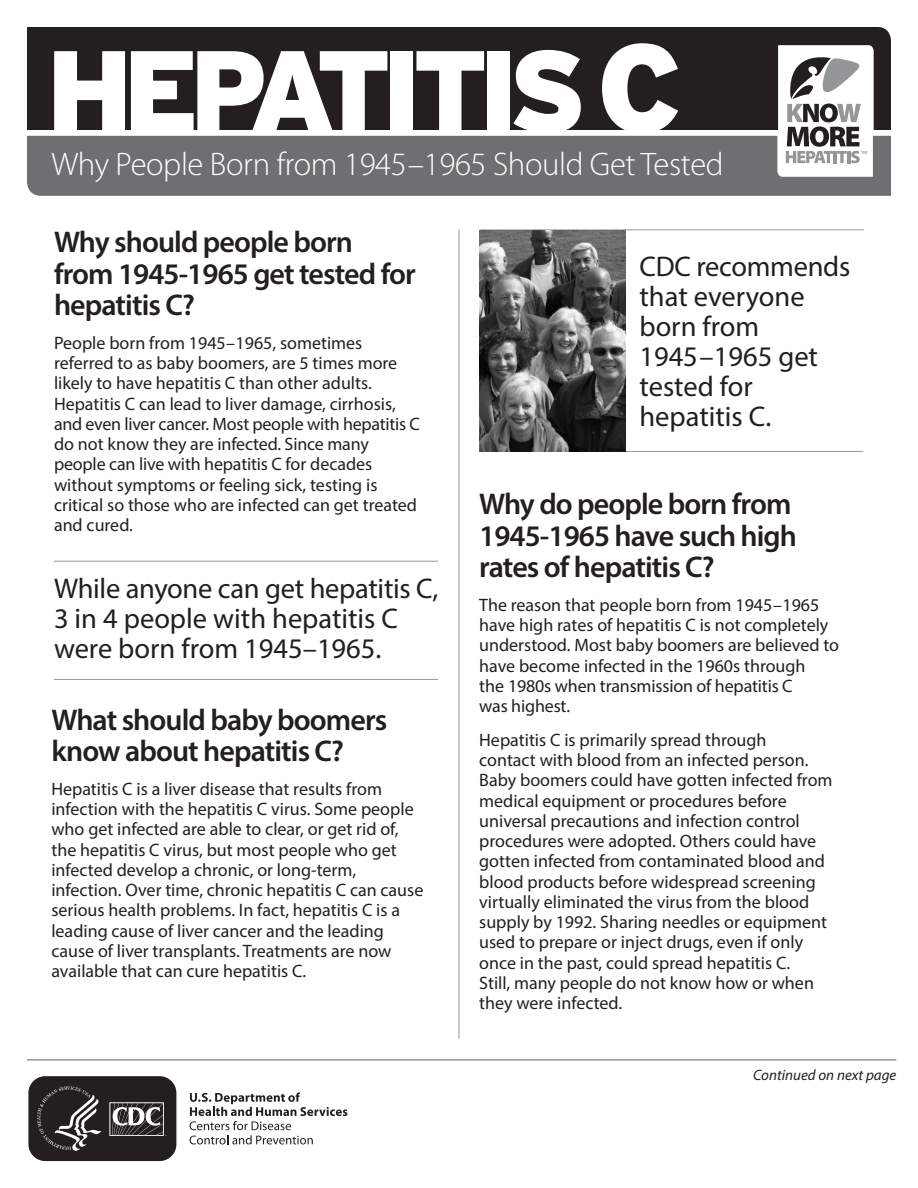
<style>
.page{position:relative;width:918px;height:1188px;background:#fff}
.page>*{position:absolute;margin:0;border:0;box-sizing:border-box;transform-origin:0 0}
.t1{font:900 115.35px "Interstate";letter-spacing:-.09em;color:#fff}
.t2{font:300 32.7px "Myriad Pro";letter-spacing:-.01em;color:#fff}
.t3{font:600 30px/31.5px "Myriad Pro";letter-spacing:-.03em;color:#231f20}
.body_text{font:28.5px/30px "Myriad Pro";color:#231f20}
.body_text-2{font:18px/20.2px "Myriad Pro";color:#231f20}
.body_text-3{font:italic 15px "Myriad Pro";color:#231f20}
.s1{font-size:124.65px}
</style>
<div class="page">
<hr style="left:459px;top:230px;width:1px;height:809px;background:#949698">
<hr style="left:27px;top:1059px;width:869px;height:2px;background:#949698">
<div style="left:27px;top:136px;width:864px;height:60px;background:#6d6f71"></div>
<div style="left:27px;top:27px;width:864px;height:103px;background:#231f20"></div>
<hr style="left:54px;top:561px;width:384px;height:1px;background:#949698">
<hr style="left:54px;top:679px;width:384px;height:1px;background:#949698">
<hr style="left:480px;top:230px;width:384px;height:1px;background:#949698">
<hr style="left:479px;top:451px;width:384px;height:1px;background:#949698">
<svg style="left:786px;top:57px;width:81px;height:106px"></svg>
<img style="left:479px;top:230px;width:146px;height:222px">
<svg style="left:190px;top:1092px;width:157px;height:52px"></svg>
<svg style="left:28px;top:1076px;width:149px;height:86px;background:#423e3f"></svg>
<h1 class="t1" style="left:46px;top:25px;width:638px">HEP TITIS <span class="s1">C</span></h1>
<h1 class="t2" style="left:51px;top:144px;width:674px">Why People Born from 1945–1965 Should Get Tested</h1>
<h1 class="t1" style="left:248px;top:25px;width:89px">A</h1>
<h2 class="t3" style="left:54px;top:225px;width:363px">Why should people born from 1945-1965 get tested for hepatitis C?</h2>
<p class="body_text-2" style="left:54px;top:332px;width:367px">People born from 1945–1965, sometimes referred to as baby boomers, are 5 times more likely to have hepatitis C than other adults.<br>Hepatitis C can lead to liver damage, cirrhosis, and even liver cancer. Most people with hepatitis C do not know they are infected. Since many people can live with hepatitis C for decades without symptoms or feeling sick, testing is critical so those who are infected can get treated and cured.</p>
<p class="body_text" style="left:54px;top:573px;width:386px">While anyone can get hepatitis C,<br>3 in 4 people with hepatitis C were born from 1945–1965.</p>
<h2 class="t3" style="left:51px;top:703px;width:337px">What should baby boomers know about hepatitis C?</h2>
<p class="body_text-2" style="left:51px;top:778px;width:373px">Hepatitis C is a liver disease that results from infection with the hepatitis C virus. Some people who get infected are able to clear, or get rid of, the hepatitis C virus, but most people who get infected develop a chronic, or long-term, infection. Over time, chronic hepatitis C can cause serious health problems. In fact, hepatitis C is a leading cause of liver cancer and the leading cause of liver transplants. Treatments are now available that can cure hepatitis C.</p>
<p class="body_text" style="left:639px;top:251px;width:212px">CDC recommends that everyone born from<br>1945–1965 get tested for hepatitis C.</p>
<h2 class="t3" style="left:479px;top:488px;width:319px">Why do people born from<br>1945-1965 have such high rates of hepatitis C?</h2>
<p class="body_text-2" style="left:479px;top:595px;width:361px">The reason that people born from 1945–1965 have high rates of hepatitis C is not completely understood. Most baby boomers are believed to have become infected in the 1960s through<br>the 1980s when transmission of hepatitis C<br>was highest.</p>
<p class="body_text-2" style="left:479px;top:730px;width:355px">Hepatitis C is primarily spread through<br>contact with blood from an infected person.<br>Baby boomers could have gotten infected from medical equipment or procedures before universal precautions and infection control procedures were adopted. Others could have gotten infected from contaminated blood and blood products before widespread screening virtually eliminated the virus from the blood supply by 1992. Sharing needles or equipment used to prepare or inject drugs, even if only once in the past, could spread hepatitis C.<br>Still, many people do not know how or when they were infected.</p>
<p class="body_text-3" style="left:753px;top:1066px;width:145px">Continued on next page</p>
</div>
